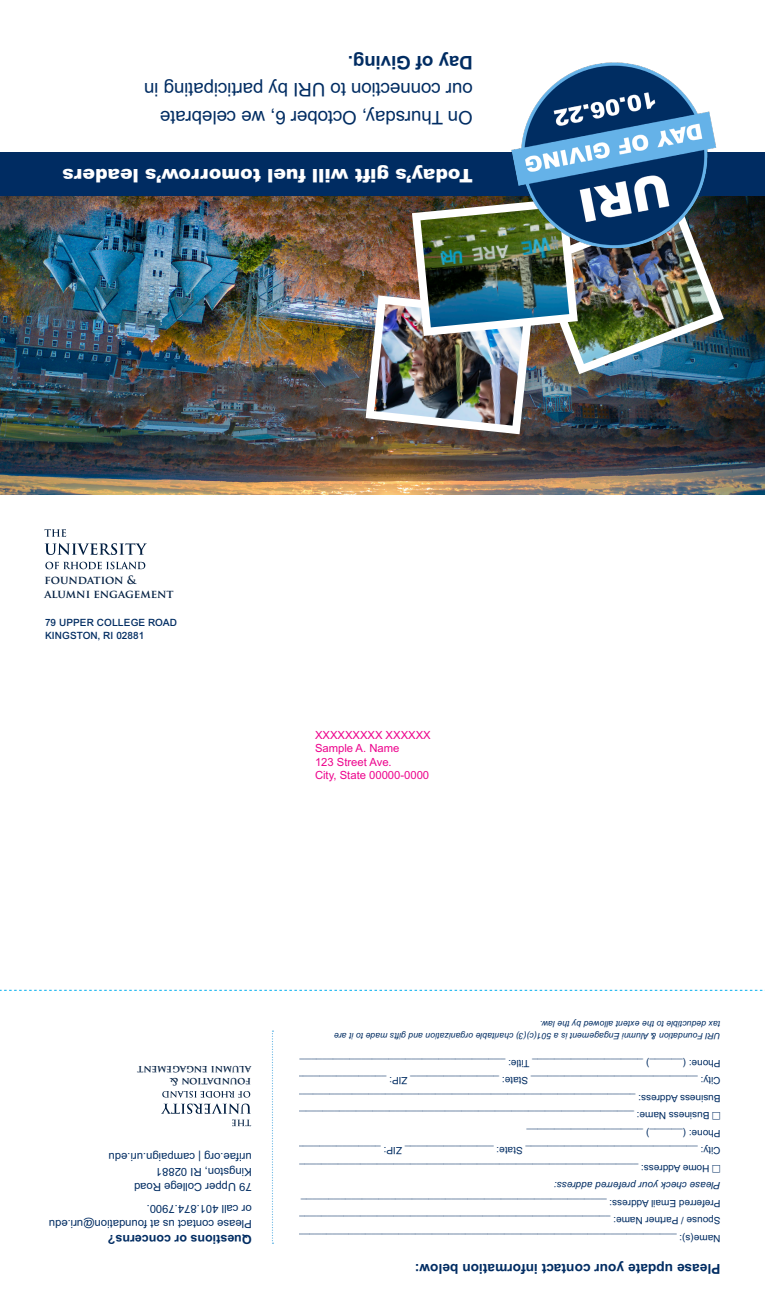
<style>
.page{position:relative;width:765px;height:1305px;background:#fff}
.page>*{position:absolute;margin:0;border:0;box-sizing:border-box;transform-origin:0 0}
.t1{font:18.75px/27.5px "Arial MT Std";letter-spacing:-.005em;color:#002c62}
.t2{font:900 18.75px "Arial MT Std";color:#fff}
.t3{font:700 13.75px "Arial MT Std";color:#002c62}
.t4{font:700 12.5px "Arial MT Std";color:#002c62}
.t5{font:11.25px/15px "Arial MT Std";color:#002c62}
.t6{font:11.25px "Arial MT Std";color:#ed028c}
.t7{font:700 11.25px/14.2px "Trajan Pro";color:#001e41}
.t8{font:10px/17.5px "Arial MT Std";color:#002c62}
.t9{font:500 10px "Arial MT Std";letter-spacing:.01em;color:#002c62}
.t10{font:700 9.88px/12.5px "Trajan Pro";color:#001e41}
.t11{font:italic 8.75px/12.5px "Arial MT Std";color:#002c62}
.s1{font-weight:700}
.s2{font-family:"European Pi Three"}
.s3{font-style:italic}
</style>
<div class="page">
<svg style="left:45px;top:543px;width:101px;height:12px"></svg>
<svg style="left:45px;top:562px;width:100px;height:7px"></svg>
<svg style="left:44px;top:529px;width:22px;height:8px"></svg>
<svg style="left:0;top:990px;width:765px;height:1px"></svg>
<svg style="left:272px;top:1031px;width:1px;height:213px"></svg>
<svg style="left:162px;top:1104px;width:89px;height:10px"></svg>
<svg style="left:162px;top:1091px;width:88px;height:7px"></svg>
<svg style="left:232px;top:1120px;width:19px;height:6px"></svg>
<img style="left:0;top:196px;width:765px;height:299px">
<div style="left:0;top:153px;width:765px;height:43px;background:#002c62"></div>
<img style="left:366px;top:198px;width:358px;height:236px">
<img style="left:421px;top:207px;width:148px;height:120px">
<img style="left:501px;top:62px;width:227px;height:192px">
<p class="t1" style="left:473px;top:131px;width:330px;rotate:-180deg">On Thursday, October 6, we celebrate our connection to URI by participating in<br><span class="s1">Day of Giving.</span></p>
<p class="t2" style="left:473px;top:188px;width:412px;rotate:-180deg">Today’s gift will fuel tomorrow’s leaders</p>
<p class="t7" style="left:44px;top:573px;width:131px">FOUNDATION &amp;<br>ALUMNI ENGAGEMENT</p>
<p class="t9" style="left:45px;top:616px;width:134px">79 UPPER COLLEGE ROAD</p>
<p class="t9" style="left:45px;top:630px;width:101px">KINGSTON, RI 02881</p>
<p class="t6" style="left:315px;top:729px;width:117px">XXXXXXXXX XXXXXX</p>
<p class="t6" style="left:315px;top:742px;width:86px">Sample A. Name</p>
<p class="t6" style="left:315px;top:756px;width:78px">123 Street Ave.</p>
<p class="t6" style="left:315px;top:769px;width:116px">City, State 00000-0000</p>
<p class="t10" style="left:251px;top:1088px;width:115px;rotate:-180deg">FOUNDATION &amp;<br>ALUMNI ENGAGEMENT</p>
<p class="t5" style="left:252px;top:1165px;width:144px;rotate:-180deg">urifae.org | campaign.uri.edu</p>
<p class="t5" style="left:252px;top:1180px;width:97px;rotate:-180deg">Kingston, RI 02881</p>
<p class="t5" style="left:252px;top:1195px;width:119px;rotate:-180deg">79 Upper College Road</p>
<p class="t5" style="left:252px;top:1232px;width:204px;rotate:-180deg">Please contact us at foundation@uri.edu or call 401.874.7900.</p>
<p class="t4" style="left:252px;top:1247px;width:145px;rotate:-180deg">Questions or concerns?</p>
<p class="t11" style="left:721px;top:1043px;width:388px;rotate:-180deg">URI Foundation &amp; Alumni Engagement is a 501(c)(3) charitable organization and gifts made to it are tax deductible to the extent allowed by the law.</p>
<p class="t8" style="left:721px;top:1072px;width:422px;rotate:-180deg">Phone: (______) ____________________ Title: _____________________________________</p>
<p class="t8" style="left:721px;top:1090px;width:425px;rotate:-180deg">City: ______________________________ State: ________________ ZIP: ________________</p>
<p class="t8" style="left:721px;top:1107px;width:426px;rotate:-180deg">Business Address: _____________________________________________________________</p>
<p class="t8" style="left:721px;top:1125px;width:427px;rotate:-180deg"><span class="s2">m</span> Business Name: _____________________________________________________________</p>
<p class="t8" style="left:721px;top:1142px;width:196px;rotate:-180deg">Phone: (______) _____________________</p>
<p class="t8" style="left:721px;top:1160px;width:425px;rotate:-180deg">City: _______________________________ State: ________________ ZIP: _______________</p>
<p class="t8" style="left:721px;top:1177px;width:423px;rotate:-180deg"><span class="s2">m</span> Home Address: _____________________________________________________________</p>
<p class="t8" style="left:721px;top:1247px;width:423px;rotate:-180deg">Name(s): ____________________________________________________________________ Spouse / Partner Name: ________________________________________________________ Preferred Email Address: _______________________________________________________ <span class="s3">Please check your preferred address:</span></p>
<p class="t3" style="left:721px;top:1277px;width:307px;rotate:-180deg">Please update your contact information below:</p>
</div>
